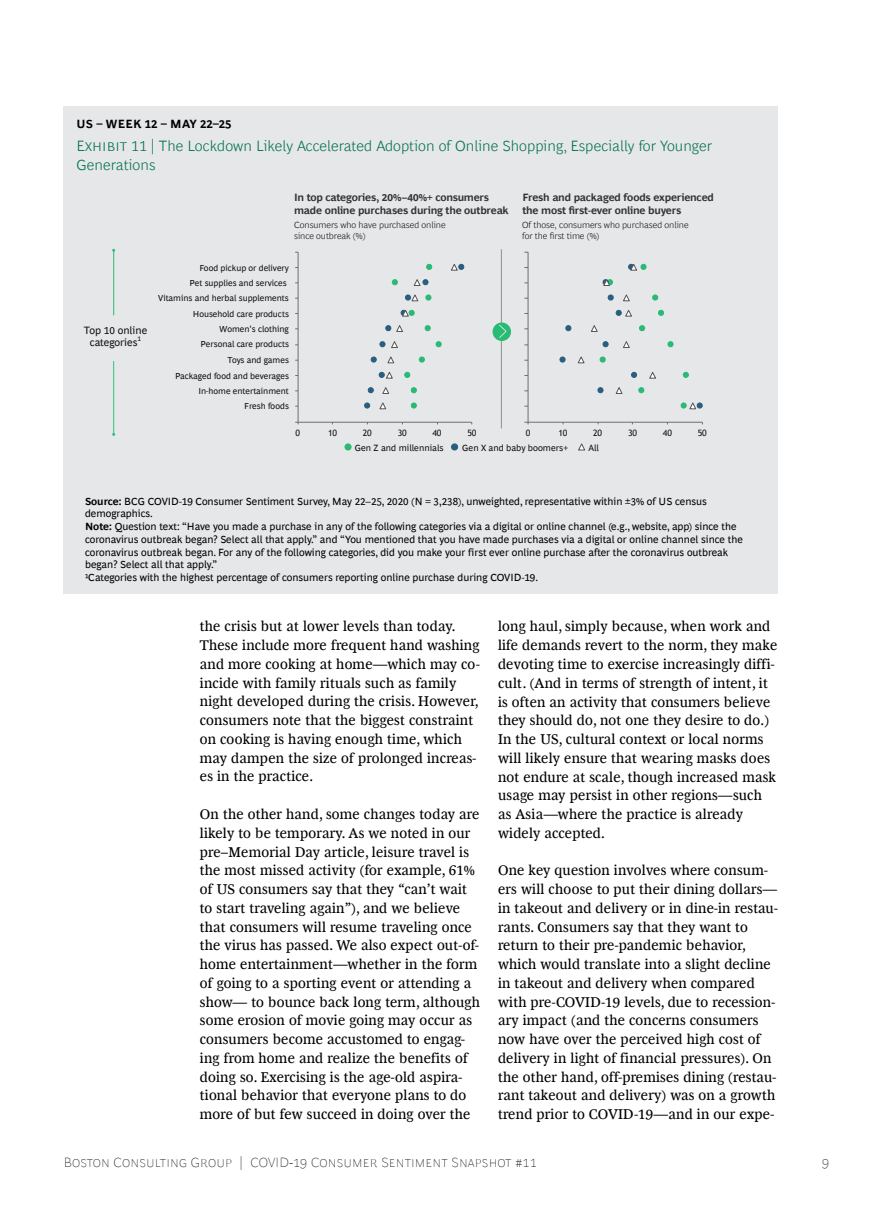
<style>
.page{position:relative;width:893px;height:1212px;background:#fff}
.page>*{position:absolute;margin:0;border:0;box-sizing:border-box;transform-origin:0 0}
.t1{font:300 15px/18.8px "Henderson BCG Sans";letter-spacing:.005em;color:#006f51}
.t2{font:14.25px/18.8px "Henderson BCG Serif";letter-spacing:.015em;color:#000}
.t3{font:100 13.5px "Henderson BCG Sans";letter-spacing:.01em;color:#000}
.t4{font:700 12px "Henderson BCG Sans";letter-spacing:.015em;color:#000}
.t5{font:700 10.65px/12.8px "Henderson BCG Sans";letter-spacing:-.02em;color:#333}
.t6{font:10.65px/12.1px "Henderson BCG Sans";color:#111;text-align:center}
.t7{font:10.5px/12.8px "Henderson BCG Sans";color:#000}
.t8{font:300 9.15px/10.9px "Henderson BCG Sans";letter-spacing:-.005em;color:#111}
.t9{font:9.15px "Henderson BCG Sans";color:#111}
.t10{font:8.7px/15.3px "Henderson BCG Sans";color:#111;text-align:right}
.t11{font:8.7px "Trebuchet MS";letter-spacing:-.025em;color:#111}
.t12{font:6.9px "Henderson BCG Sans";color:#111}
.s1{font-weight:700}
</style>
<div class="page">
<div style="left:64px;top:106px;width:714px;height:488px;background:#e6e7e8"></div>
<hr style="left:298px;top:252px;width:1px;height:170px;background:#6e6f73">
<hr style="left:298px;top:422px;width:174px;height:1px;background:#6e6f73">
<svg style="left:426px;top:264px;width:6px;height:6px"></svg>
<svg style="left:392px;top:279px;width:6px;height:6px"></svg>
<svg style="left:426px;top:295px;width:5px;height:5px"></svg>
<svg style="left:436px;top:341px;width:5px;height:6px"></svg>
<svg style="left:411px;top:387px;width:6px;height:6px"></svg>
<svg style="left:411px;top:403px;width:6px;height:5px"></svg>
<svg style="left:425px;top:325px;width:6px;height:6px"></svg>
<svg style="left:419px;top:357px;width:6px;height:5px"></svg>
<svg style="left:404px;top:372px;width:6px;height:6px"></svg>
<svg style="left:380px;top:341px;width:5px;height:6px"></svg>
<svg style="left:368px;top:387px;width:6px;height:6px"></svg>
<svg style="left:364px;top:403px;width:6px;height:5px"></svg>
<svg style="left:371px;top:357px;width:6px;height:5px"></svg>
<svg style="left:451px;top:264px;width:13px;height:7px"></svg>
<svg style="left:413px;top:279px;width:15px;height:7px"></svg>
<svg style="left:405px;top:294px;width:14px;height:7px"></svg>
<svg style="left:391px;top:341px;width:7px;height:7px"></svg>
<svg style="left:382px;top:387px;width:7px;height:7px"></svg>
<svg style="left:379px;top:402px;width:8px;height:7px"></svg>
<svg style="left:401px;top:309px;width:13px;height:8px"></svg>
<svg style="left:385px;top:325px;width:18px;height:7px"></svg>
<svg style="left:387px;top:356px;width:8px;height:7px"></svg>
<svg style="left:379px;top:372px;width:14px;height:7px"></svg>
<hr style="left:528px;top:252px;width:1px;height:170px;background:#6e6f73">
<hr style="left:528px;top:422px;width:174px;height:1px;background:#6e6f73">
<svg style="left:652px;top:295px;width:6px;height:5px"></svg>
<svg style="left:668px;top:341px;width:5px;height:6px"></svg>
<svg style="left:638px;top:387px;width:6px;height:6px"></svg>
<svg style="left:658px;top:310px;width:6px;height:6px"></svg>
<svg style="left:639px;top:325px;width:6px;height:6px"></svg>
<svg style="left:600px;top:357px;width:5px;height:5px"></svg>
<svg style="left:683px;top:372px;width:6px;height:6px"></svg>
<svg style="left:608px;top:295px;width:5px;height:5px"></svg>
<svg style="left:603px;top:341px;width:5px;height:6px"></svg>
<svg style="left:598px;top:387px;width:5px;height:6px"></svg>
<svg style="left:565px;top:325px;width:6px;height:6px"></svg>
<svg style="left:560px;top:357px;width:5px;height:5px"></svg>
<svg style="left:631px;top:372px;width:6px;height:6px"></svg>
<svg style="left:628px;top:264px;width:18px;height:7px"></svg>
<svg style="left:603px;top:279px;width:10px;height:7px"></svg>
<svg style="left:623px;top:294px;width:7px;height:7px"></svg>
<svg style="left:623px;top:341px;width:7px;height:7px"></svg>
<svg style="left:615px;top:387px;width:8px;height:7px"></svg>
<svg style="left:681px;top:402px;width:21px;height:7px"></svg>
<svg style="left:616px;top:309px;width:16px;height:8px"></svg>
<svg style="left:591px;top:325px;width:7px;height:7px"></svg>
<svg style="left:577px;top:356px;width:8px;height:7px"></svg>
<svg style="left:649px;top:372px;width:7px;height:7px"></svg>
<hr style="left:501px;top:250px;width:1px;height:178px;background:#9a9a9a">
<div style="left:493px;top:323px;width:18px;height:17px;background:#29ba74;border-radius:50%"></div>
<div style="left:493px;top:323px;width:18px;height:18px;border:1px solid #29ba74;border-radius:50%"></div>
<svg style="left:499px;top:325px;width:7px;height:13px"></svg>
<svg style="left:578px;top:443px;width:7px;height:8px"></svg>
<svg style="left:345px;top:444px;width:6px;height:6px"></svg>
<div style="left:451px;top:444px;width:7px;height:6px;background:#295e7e;border-radius:50%"></div>
<div style="left:451px;top:444px;width:7px;height:6px;border:1px solid #295e7e;border-radius:50%"></div>
<hr style="left:113px;top:250px;width:1px;height:65px;background:#29ba74">
<hr style="left:113px;top:361px;width:1px;height:73px;background:#29ba74">
<p class="t4" style="left:77px;top:115px;width:156px">US – WEEK 12 – MAY 22–25</p>
<p class="t1" style="left:77px;top:135px;width:637px">Exhibit 11 | The Lockdown Likely Accelerated Adoption of Online Shopping, Especially for Younger<br>Generations</p>
<p class="t6" style="left:84px;top:324px;width:65px">Top 10 online categories</p>
<p class="t12" style="left:137px;top:334px;width:5px">1</p>
<p class="t5" style="left:294px;top:190px;width:216px">In top categories, 20%–40%+ consumers made online purchases during the outbreak</p>
<p class="t8" style="left:294px;top:218px;width:153px">Consumers who have purchased online since outbreak (%)</p>
<p class="t10" style="left:199px;top:259px;width:91px">Food pickup or delivery</p>
<p class="t10" style="left:189px;top:275px;width:99px">Pet supplies and services</p>
<p class="t10" style="left:158px;top:290px;width:132px">Vitamins and herbal supplements</p>
<p class="t10" style="left:193px;top:305px;width:98px">Household care products<br>Women's clothing</p>
<p class="t10" style="left:200px;top:336px;width:90px">Personal care products</p>
<p class="t10" style="left:228px;top:352px;width:63px">Toys and games</p>
<p class="t10" style="left:175px;top:367px;width:115px">Packaged food and beverages<br>In-home entertainment</p>
<p class="t10" style="left:244px;top:398px;width:46px">Fresh foods</p>
<p class="t11" style="left:295px;top:427px;width:6px">0</p>
<p class="t11" style="left:328px;top:427px;width:10px">10</p>
<p class="t11" style="left:363px;top:427px;width:10px">20</p>
<p class="t11" style="left:398px;top:427px;width:10px">30</p>
<p class="t11" style="left:433px;top:427px;width:10px">40</p>
<p class="t11" style="left:467px;top:427px;width:10px">50</p>
<p class="t5" style="left:522px;top:190px;width:193px">Fresh and packaged foods experienced the most first-ever online buyers</p>
<p class="t8" style="left:522px;top:218px;width:168px">Of those, consumers who purchased online for the first time (%)</p>
<p class="t11" style="left:526px;top:427px;width:6px">0</p>
<p class="t11" style="left:558px;top:427px;width:10px">10</p>
<p class="t11" style="left:593px;top:427px;width:10px">20</p>
<p class="t11" style="left:628px;top:427px;width:10px">30</p>
<p class="t11" style="left:663px;top:427px;width:10px">40</p>
<p class="t11" style="left:698px;top:427px;width:10px">50</p>
<p class="t9" style="left:355px;top:441px;width:90px">Gen Z and millennials</p>
<p class="t9" style="left:462px;top:441px;width:107px">Gen X and baby boomers+</p>
<p class="t9" style="left:588px;top:441px;width:12px">All</p>
<p class="t7" style="left:85px;top:494px;width:659px"><span class="s1">Source:</span> BCG COVID-19 Consumer Sentiment Survey, May 22–25, 2020 (N = 3,238), unweighted, representative within ±3% of US census demographics.<br><span class="s1">Note:</span> Question text: “Have you made a purchase in any of the following categories via a digital or online channel (e.g., website, app) since the coronavirus outbreak began? Select all that apply.” and “You mentioned that you have made purchases via a digital or online channel since the coronavirus outbreak began. For any of the following categories, did you make your first ever online purchase after the coronavirus outbreak began? Select all that apply.”<br>1Categories with the highest percentage of consumers reporting online purchase during COVID-19.</p>
<p class="t2" style="left:200px;top:616px;width:281px">the crisis but at lower levels than today.<br>These include more frequent hand washing and more cooking at home—which may co&shy;incide with family rituals such as family night developed during the crisis. However, consumers note that the biggest constraint on cooking is having enough time, which may dampen the size of prolonged increas&shy;es in the practice.</p>
<p class="t2" style="left:200px;top:804px;width:282px">On the other hand, some changes today are likely to be temporary. As we noted in our pre–Memorial Day article, leisure travel is the most missed activity (for example, 61% of US consumers say that they “can’t wait to start traveling again”), and we believe that consumers will resume traveling once the virus has passed. We also expect out-of&shy;home entertainment—whether in the form of going to a sporting event or attending a show— to bounce back long term, although some erosion of movie going may occur as consumers become accustomed to engag&shy;ing from home and realize the benefits of doing so. Exercising is the age-old aspira&shy;tional behavior that everyone plans to do more of but few succeed in doing over the</p>
<p class="t2" style="left:498px;top:616px;width:281px">long haul, simply because, when work and life demands revert to the norm, they make devoting time to exercise increasingly diffi&shy;cult. (And in terms of strength of intent, it is often an activity that consumers believe they should do, not one they desire to do.)<br>In the US, cultural context or local norms will likely ensure that wearing masks does not endure at scale, though increased mask usage may persist in other regions—such as Asia—where the practice is already widely accepted.</p>
<p class="t2" style="left:498px;top:860px;width:281px">One key question involves where consum&shy;ers will choose to put their dining dollars— in takeout and delivery or in dine-in restau&shy;rants. Consumers say that they want to return to their pre-pandemic behavior, which would translate into a slight decline in takeout and delivery when compared with pre-COVID-19 levels, due to recession&shy;ary impact (and the concerns consumers now have over the perceived high cost of delivery in light of financial pressures). On the other hand, off-premises dining (restau&shy;rant takeout and delivery) was on a growth trend prior to COVID-19—and in our expe-</p>
<p class="t3" style="left:64px;top:1152px;width:474px">Boston Consulting Group | COVID-19 Consumer Sentiment Snapshot #11</p>
<p class="t3" style="left:822px;top:1152px;width:9px">9</p>
</div>
